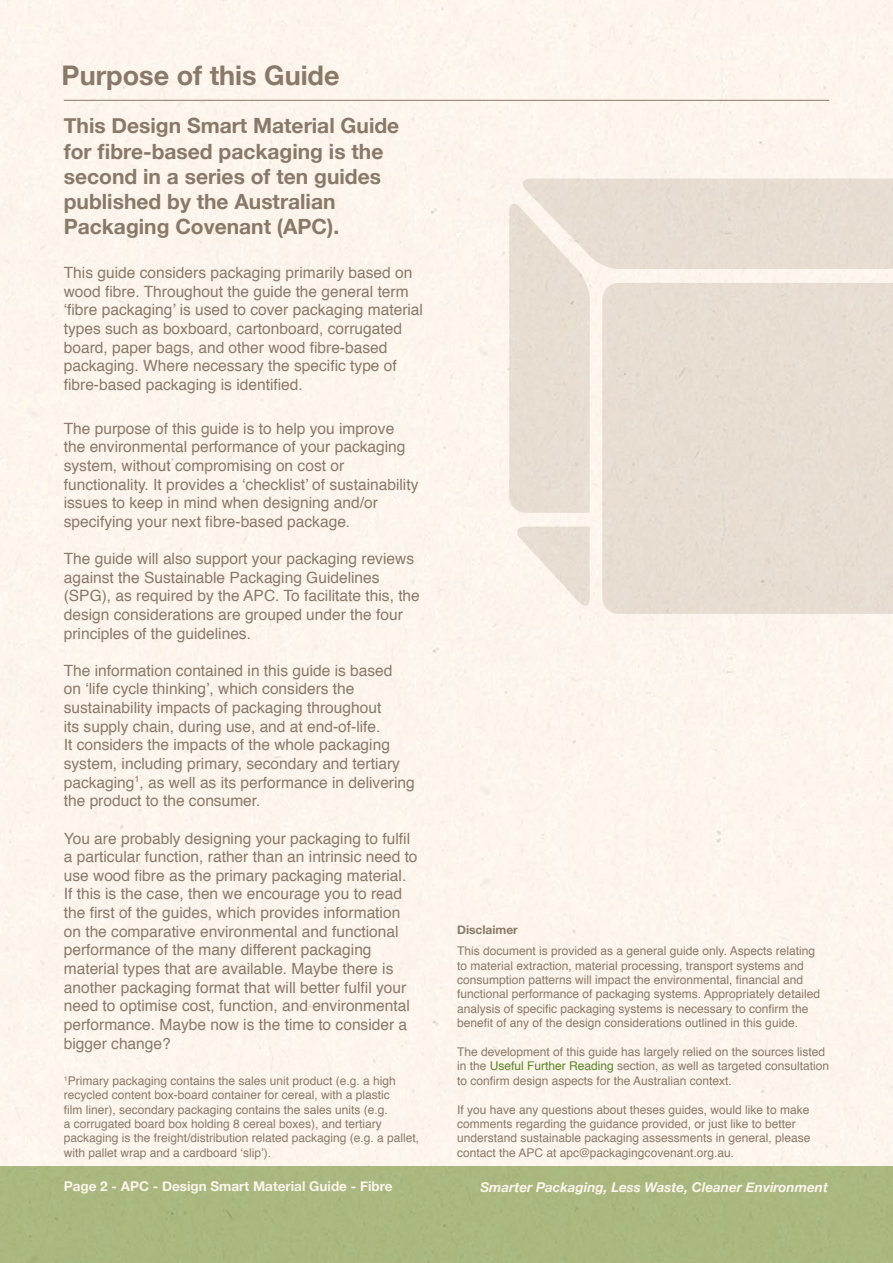
<style>
.page{position:relative;width:893px;height:1263px;background:#fff}
.page>*{position:absolute;margin:0;border:0;box-sizing:border-box;transform-origin:0 0}
.t1{font:700 27px "Helvetica Neue";color:#8a7969}
.t2{font:700 21px/25.2px "Helvetica Neue";color:#8a7969}
.t3{font:15.6px/18.6px "Helvetica";color:#8a7969}
.t4{font:italic 700 13.5px "Helvetica Neue";color:#fff}
.t5{font:700 13.5px "Helvetica Neue";color:#fff}
.t6{font:12px/14.4px "Helvetica";color:#8a7969}
.t7{font:700 12px "Helvetica Neue";color:#8a7969}
.s1{color:#598526}
</style>
<div class="page">
<img style="left:0;top:0;width:893px;height:1263px">
<hr style="left:64px;top:100px;width:765px;height:1px;background:#8a7969">
<h1 class="t1" style="left:62px;top:51px;width:279px">Purpose of this Guide</h1>
<h2 class="t2" style="left:64px;top:112px;width:337px">This Design Smart Material Guide for fibre-based packaging is the second in a series of ten guides published by the Australian<br>Packaging Covenant (APC).</h2>
<p class="t3" style="left:64px;top:264px;width:361px">This guide considers packaging primarily based on wood fibre. Throughout the guide the general term ‘fibre packaging’ is used to cover packaging material types such as boxboard, cartonboard, corrugated board, paper bags, and other wood fibre-based packaging. Where necessary the specific type of fibre-based packaging is identified.</p>
<p class="t3" style="left:64px;top:419px;width:356px">The purpose of this guide is to help you improve the environmental performance of your packaging system, without compromising on cost or functionality. It provides a ‘checklist’ of sustainability issues to keep in mind when designing and/or specifying your next fibre-based package.</p>
<p class="t3" style="left:64px;top:550px;width:358px">The guide will also support your packaging reviews against the Sustainable Packaging Guidelines (SPG), as required by the APC. To facilitate this, the design considerations are grouped under the four principles of the guidelines.</p>
<p class="t3" style="left:64px;top:661px;width:353px">The information contained in this guide is based<br>on ‘life cycle thinking’, which considers the sustainability impacts of packaging throughout<br>its supply chain, during use, and at end-of-life.<br>It considers the impacts of the whole packaging system, including primary, secondary and tertiary packaging<sup>1</sup>, as well as its performance in delivering the product to the consumer.</p>
<p class="t3" style="left:64px;top:829px;width:355px">You are probably designing your packaging to fulfil a particular function, rather than an intrinsic need to use wood fibre as the primary packaging material.<br>If this is the case, then we encourage you to read the first of the guides, which provides information on the comparative environmental and functional performance of the many different packaging material types that are available. Maybe there is another packaging format that will better fulfil your need to optimise cost, function, and environmental performance. Maybe now is the time to consider a bigger change?</p>
<p class="t6" style="left:64px;top:1074px;width:357px"><sup>1</sup>Primary packaging contains the sales unit product (e.g. a high recycled content box-board container for cereal, with a plastic<br>film liner), secondary packaging contains the sales units (e.g.<br>a corrugated board box holding 8 cereal boxes), and tertiary packaging is the freight/distribution related packaging (e.g. a pallet, with pallet wrap and a cardboard ‘slip’).</p>
<p class="t7" style="left:457px;top:919px;width:62px">Disclaimer</p>
<p class="t6" style="left:457px;top:944px;width:364px">This document is provided as a general guide only. Aspects relating to material extraction, material processing, transport systems and consumption patterns will impact the environmental, financial and functional performance of packaging systems. Appropriately detailed analysis of specific packaging systems is necessary to confirm the benefit of any of the design considerations outlined in this guide.</p>
<p class="t6" style="left:457px;top:1045px;width:374px">The development of this guide has largely relied on the sources listed in the <span class="s1">Useful Further Reading</span> section, as well as targeted consultation to confirm design aspects for the Australian context.</p>
<p class="t6" style="left:457px;top:1102px;width:355px">If you have any questions about theses guides, would like to make comments regarding the guidance provided, or just like to better understand sustainable packaging assessments in general, please contact the APC at apc@packagingcovenant.org.au.</p>
<p class="t5" style="left:64px;top:1174px;width:330px">Page 2 - APC - Design Smart Material Guide - Fibre</p>
<p class="t4" style="left:480px;top:1176px;width:349px">Smarter Packaging, Less Waste, Cleaner Environment</p>
</div>
